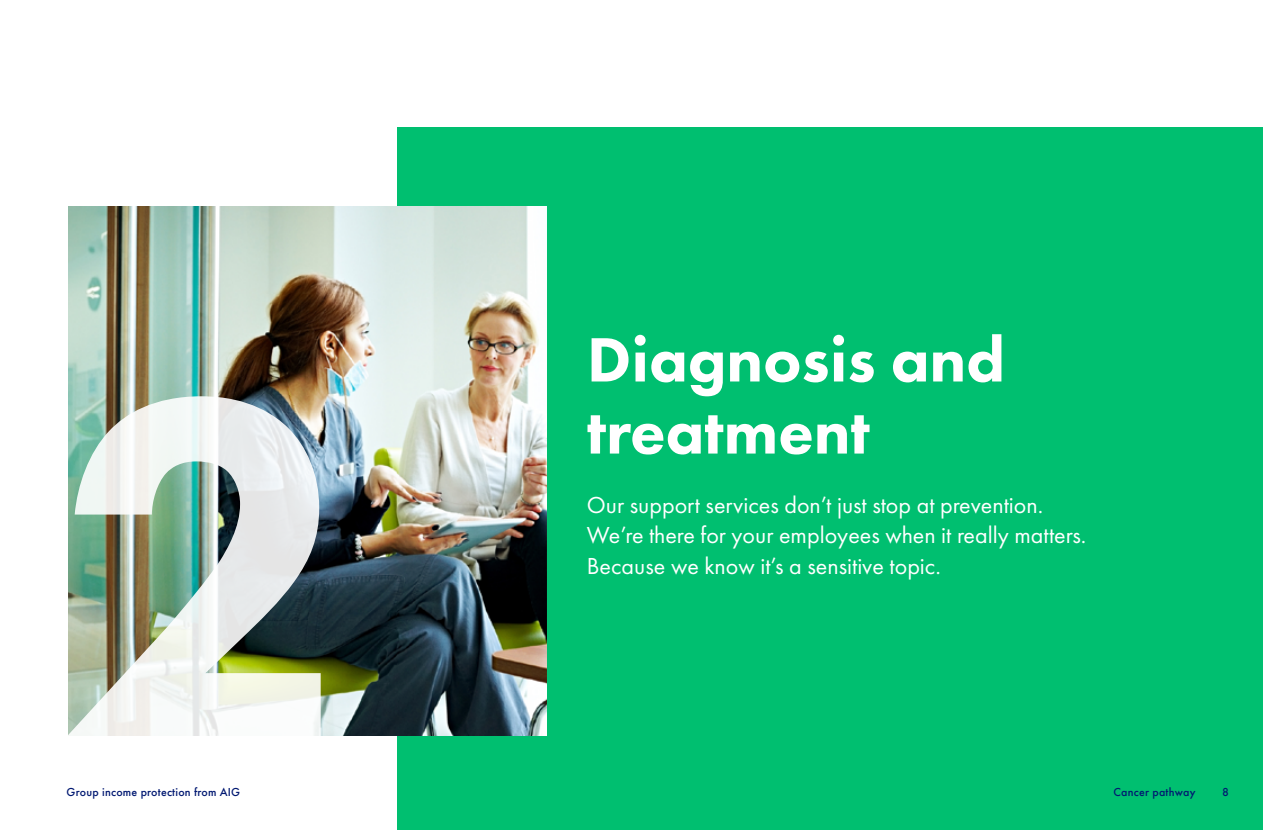
<style>
.page{position:relative;width:1263px;height:830px;background:#fff}
.page>*{position:absolute;margin:0;border:0;box-sizing:border-box;transform-origin:0 0}
.t1{font:800 501px "Futura PT";color:#fff}
.t2{font:800 64.8px/72px "Futura PT";color:#fff}
.t3{font:24px/30px "Futura PT";color:#fff}
.t4{font:500 12px "Futura PT";letter-spacing:.02em;color:#001871}
</style>
<div class="page">
<div style="left:397px;top:128px;width:866px;height:701px;background:#00bf70"></div>
<img style="left:68px;top:207px;width:479px;height:527px">
<h1 class="t1" style="left:53px;top:257px;width:302px">2</h1>
<h2 class="t2" style="left:587px;top:322px;width:420px">Diagnosis and treatment</h2>
<p class="t3" style="left:587px;top:490px;width:501px">Our support services don’t just stop at prevention.<br>We’re there for your employees when it really matters.<br>Because we know it’s a sensitive topic.</p>
<p class="t4" style="left:67px;top:784px;width:175px">Group income protection from AIG</p>
<p class="t4" style="left:1113px;top:784px;width:83px">Cancer pathway</p>
<p class="t4" style="left:1222px;top:784px;width:8px">8</p>
</div>
